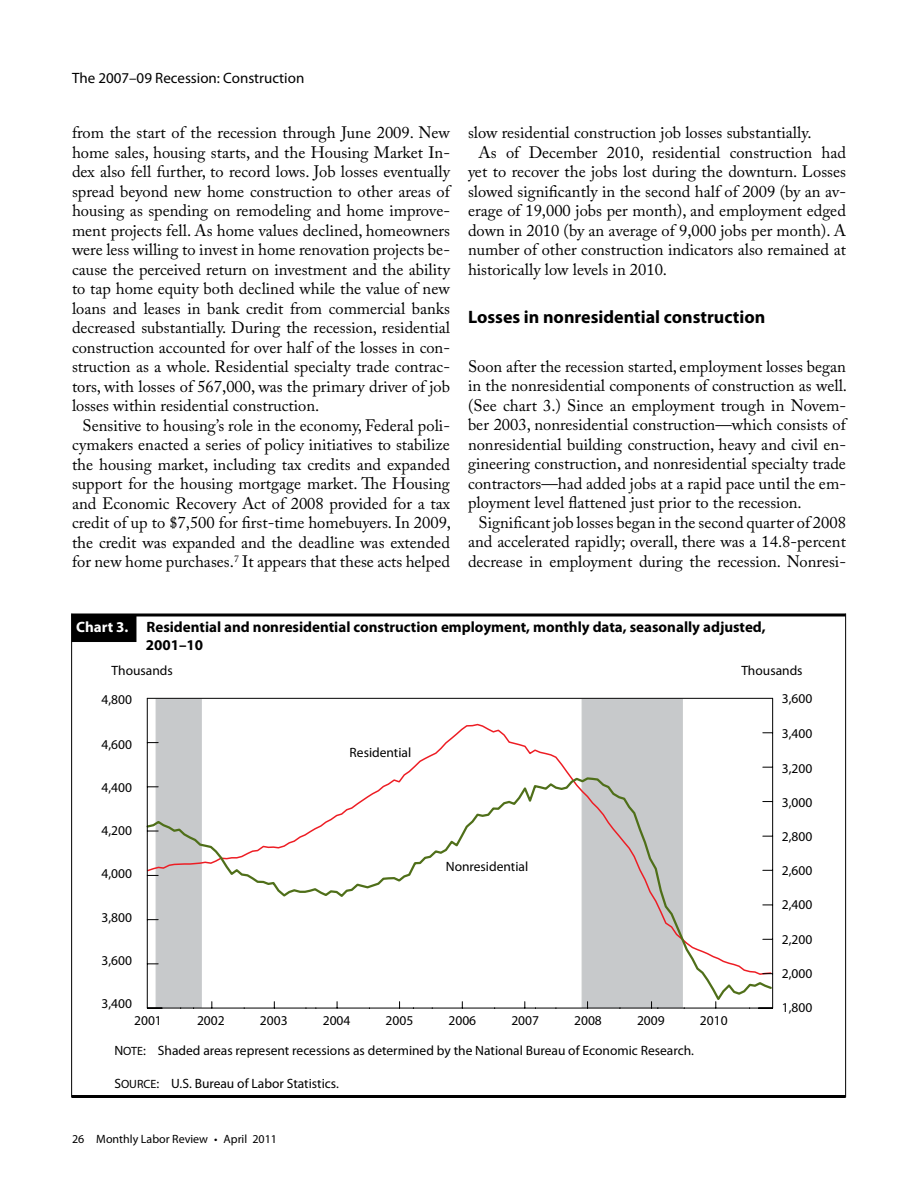
<style>
.page{position:relative;width:918px;height:1188px;background:#fff}
.page>*{position:absolute;margin:0;border:0;box-sizing:border-box;transform-origin:0 0}
.t1{font:700 18px "Myriad Pro";color:#000}
.t2{font:16.5px/19.5px "Adobe Caslon Pro";color:#000;text-align:justify}
.t3{font:700 15px "Myriad Pro";color:#000}
.t4{font:15px "Myriad Pro";color:#000}
.t5{font:13.5px "Myriad Pro";color:#000}
.t6{font:12px "Myriad Pro";color:#000}
.s1{color:#fff}
.s2{font-size:12px}
</style>
<div class="page">
<hr style="left:72px;top:1095px;width:774px;height:3px;background:#000">
<div style="left:72px;top:615px;width:64px;height:27px;background:#000"></div>
<svg style="left:147px;top:699px;width:626px;height:310px"></svg>
<hr style="left:147px;top:698px;width:626px;height:1px;background:#000">
<hr style="left:72px;top:614px;width:774px;height:3px;background:#000">
<hr style="left:71px;top:614px;width:1px;height:483px;background:#000">
<hr style="left:845px;top:614px;width:1px;height:483px;background:#000">
<p class="t4" style="left:72px;top:69px;width:234px">The 2007–09 Recession: Construction</p>
<p class="t2" style="left:72px;top:123px;width:380px">from the start of the recession through June 2009. New home sales, housing starts, and the Housing Market In&shy;dex also fell further, to record lows. Job losses eventually spread beyond new home construction to other areas of housing as spending on remodeling and home improve&shy;ment projects fell. As home values declined, homeowners were less willing to invest in home renovation projects be&shy;cause the perceived return on investment and the ability to tap home equity both declined while the value of new loans and leases in bank credit from commercial banks decreased substantially. During the recession, residential construction accounted for over half of the losses in con&shy;struction as a whole. Residential specialty trade contrac&shy;tors, with losses of 567,000, was the primary driver of job losses within residential construction.</p>
<p class="t2" style="left:72px;top:415px;width:381px;text-align:center">Sensitive to housing’s role in the economy, Federal poli&shy;cymakers enacted a series of policy initiatives to stabilize the housing market, including tax credits and expanded support for the housing mortgage market. The Housing and Economic Recovery Act of 2008 provided for a tax credit of up to $7,500 for first-time homebuyers. In 2009, the credit was expanded and the deadline was extended for new home purchases.<sup>7</sup> It appears that these acts helped</p>
<p class="t2" style="left:468px;top:123px;width:345px">slow residential construction job losses substantially.</p>
<p class="t2" style="left:468px;top:142px;width:380px;text-indent:10px">As of December 2010, residential construction had yet to recover the jobs lost during the downturn. Losses slowed significantly in the second half of 2009 (by an av&shy;erage of 19,000 jobs per month), and employment edged down in 2010 (by an average of 9,000 jobs per month). A number of other construction indicators also remained at historically low levels in 2010.</p>
<p class="t1" style="left:468px;top:305px;width:299px">Losses in nonresidential construction</p>
<p class="t2" style="left:468px;top:356px;width:381px">Soon after the recession started, employment losses began in the nonresidential components of construction as well. (See chart 3.) Since an employment trough in Novem&shy;ber 2003, nonresidential construction—which consists of nonresidential building construction, heavy and civil en&shy;gineering construction, and nonresidential specialty trade contractors—had added jobs at a rapid pace until the em&shy;ployment level flattened just prior to the recession.</p>
<p class="t2" style="left:468px;top:512px;width:380px;text-indent:10px">Significant job losses began in the second quarter of 2008 and accelerated rapidly; overall, there was a 14.8-percent decrease in employment during the recession. Nonresi-</p>
<p class="t3" style="left:76px;top:617px;width:691px"><span class="s1">Chart 3.</span> Residential and nonresidential construction employment, monthly data, seasonally adjusted,</p>
<p class="t3" style="left:146px;top:635px;width:59px">2001–10</p>
<p class="t5" style="left:112px;top:662px;width:63px">Thousands</p>
<p class="t5" style="left:101px;top:691px;width:32px">4,800</p>
<p class="t5" style="left:101px;top:736px;width:32px">4,600</p>
<p class="t5" style="left:101px;top:779px;width:32px">4,400</p>
<p class="t5" style="left:101px;top:822px;width:32px">4,200</p>
<p class="t5" style="left:101px;top:865px;width:32px">4,000</p>
<p class="t5" style="left:101px;top:909px;width:32px">3,800</p>
<p class="t5" style="left:101px;top:952px;width:32px">3,600</p>
<p class="t5" style="left:101px;top:995px;width:32px">3,400</p>
<p class="t5" style="left:350px;top:744px;width:63px">Residential</p>
<p class="t5" style="left:446px;top:858px;width:84px">Nonresidential</p>
<p class="t5" style="left:134px;top:1012px;width:29px">2001</p>
<p class="t5" style="left:197px;top:1012px;width:29px">2002</p>
<p class="t5" style="left:260px;top:1012px;width:29px">2003</p>
<p class="t5" style="left:323px;top:1012px;width:29px">2004</p>
<p class="t5" style="left:386px;top:1012px;width:29px">2005</p>
<p class="t5" style="left:448px;top:1012px;width:29px">2006</p>
<p class="t5" style="left:511px;top:1012px;width:29px">2007</p>
<p class="t5" style="left:574px;top:1012px;width:29px">2008</p>
<p class="t5" style="left:637px;top:1012px;width:29px">2009</p>
<p class="t5" style="left:700px;top:1012px;width:29px">2010</p>
<p class="t5" style="left:114px;top:1042px;width:581px">N<span class="s2">OTE</span>: Shaded areas represent recessions as determined by the National Bureau of Economic Research.</p>
<p class="t5" style="left:114px;top:1075px;width:226px">S<span class="s2">OURCE</span>: U.S. Bureau of Labor Statistics.</p>
<p class="t5" style="left:741px;top:662px;width:63px">Thousands</p>
<p class="t5" style="left:782px;top:690px;width:32px">3,600</p>
<p class="t5" style="left:782px;top:725px;width:32px">3,400</p>
<p class="t5" style="left:782px;top:760px;width:32px">3,200</p>
<p class="t5" style="left:782px;top:794px;width:32px">3,000</p>
<p class="t5" style="left:782px;top:828px;width:32px">2,800</p>
<p class="t5" style="left:782px;top:862px;width:32px">2,600</p>
<p class="t5" style="left:782px;top:896px;width:32px">2,400</p>
<p class="t5" style="left:782px;top:931px;width:32px">2,200</p>
<p class="t5" style="left:782px;top:965px;width:32px">2,000</p>
<p class="t5" style="left:782px;top:999px;width:32px">1,800</p>
<p class="t6" style="left:72px;top:1132px;width:207px">26 Monthly Labor Review • April 2011</p>
</div>
